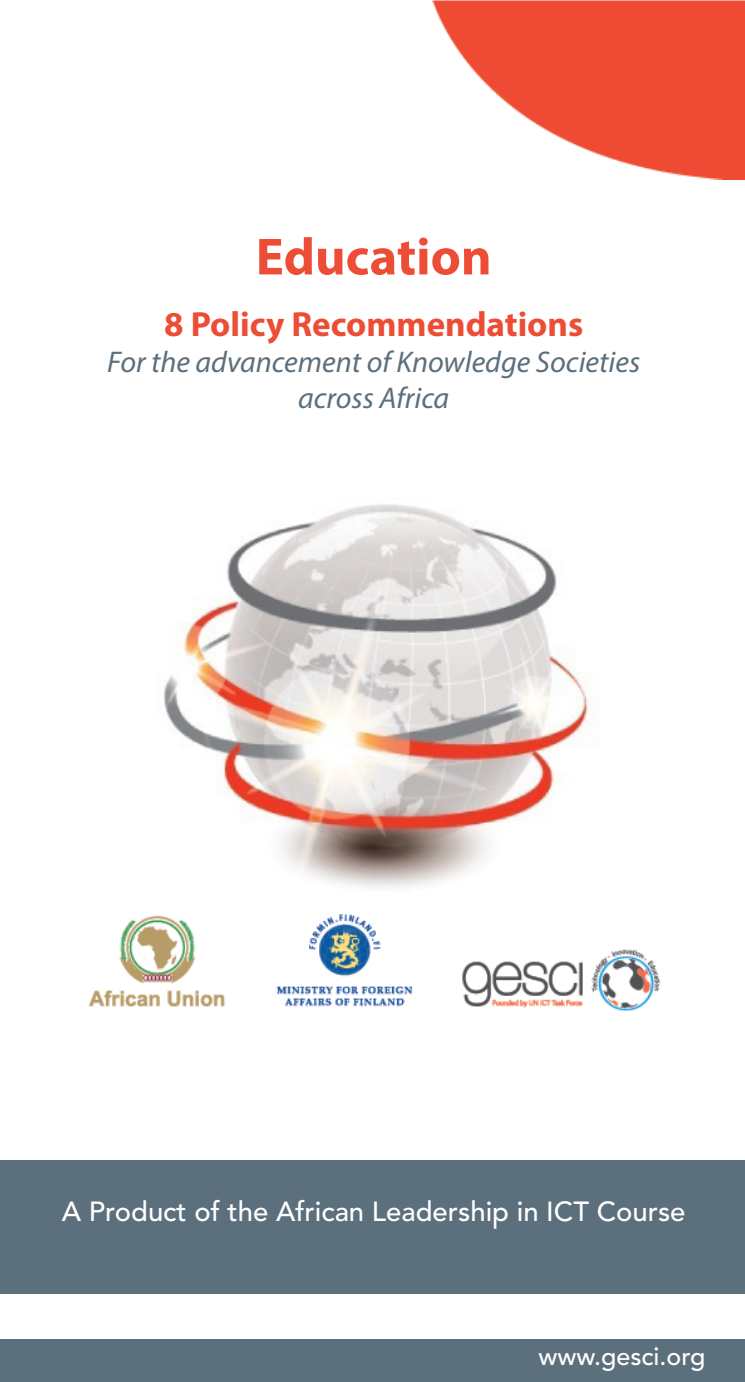
<style>
.page{position:relative;width:745px;height:1382px;background:#fff}
.page>*{position:absolute;margin:0;border:0;box-sizing:border-box;transform-origin:0 0}
.t1{font:700 52.5px "Myriad Pro";color:#ed4d35}
.t2{font:700 35px "Myriad Pro";color:#ed4d35}
.t3{font:italic 30px/36px "Myriad Pro";color:#5c6f7c;text-align:center}
.t4{font:500 27.5px "Avenir LT Std";color:#fff}
.t5{font:500 25px "Avenir LT Std";color:#fff}
</style>
<div class="page">
<img style="left:432px;top:0;width:312px;height:179px">
<img style="left:88px;top:914px;width:573px;height:98px">
<div style="left:0;top:1160px;width:744px;height:133px;background:#5c6f7c"></div>
<div style="left:0;top:1339px;width:744px;height:43px;background:#5c6f7c"></div>
<img style="left:163px;top:504px;width:430px;height:384px">
<p class="t1" style="left:255px;top:222px;width:237px">Education</p>
<p class="t2" style="left:164px;top:301px;width:420px">8 Policy Recommendations</p>
<p class="t3" style="left:107px;top:343px;width:534px">For the advancement of Knowledge Societies across Africa</p>
<p class="t4" style="left:62px;top:1195px;width:625px">A Product of the African Leadership in ICT Course</p>
<p class="t5" style="left:538px;top:1342px;width:168px">www.gesci.org</p>
</div>
